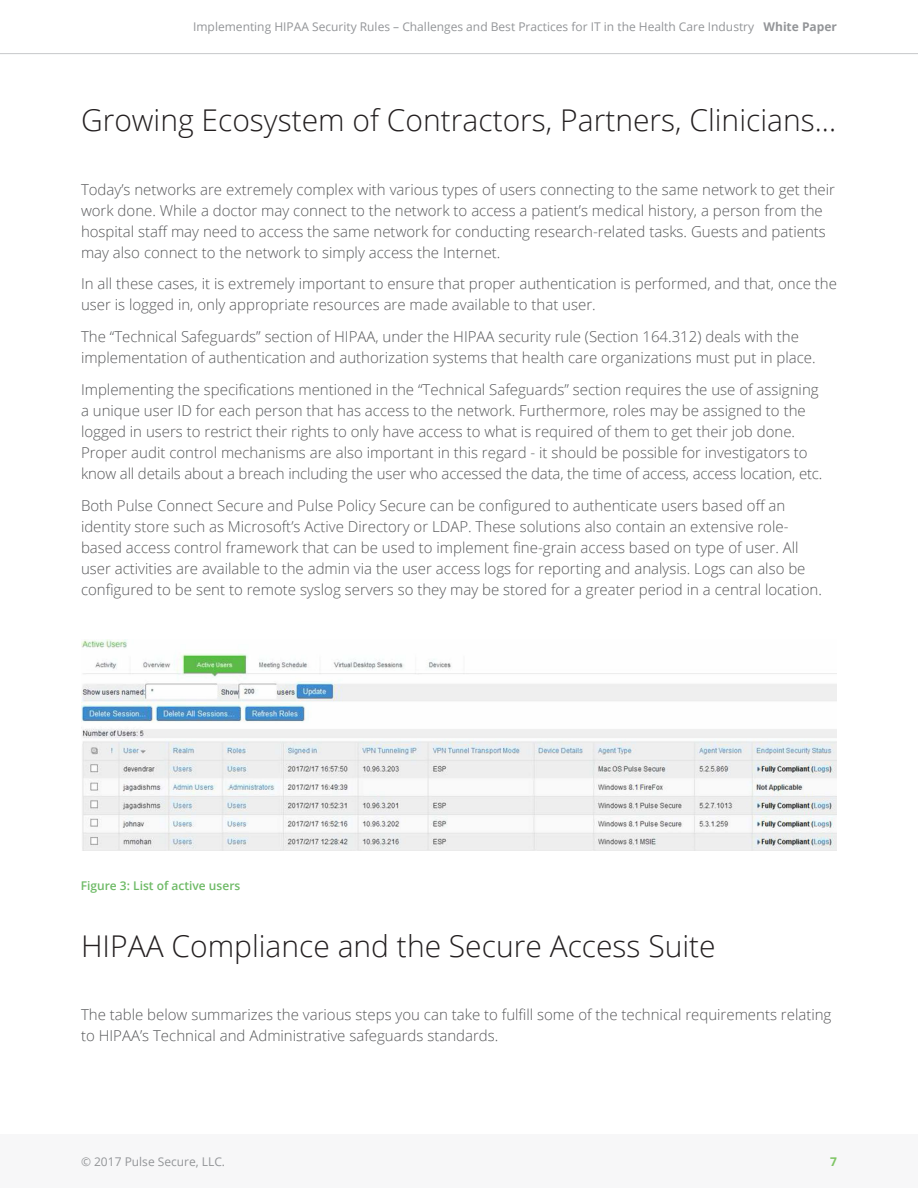
<style>
.page{position:relative;width:918px;height:1188px;background:#fff}
.page>*{position:absolute;margin:0;border:0;box-sizing:border-box;transform-origin:0 0}
.Heading_1{font:300 30px "Open Sans";color:#231f20}
.Body{font:300 15px/21px "Open Sans";color:#57585a}
.t1{font:12px "Open Sans";color:#939598}
.Figure_Caption{font:600 12px "Open Sans";color:#6eba66}
.t2{font:700 12px "Open Sans";color:#7fc565}
.s1{font-weight:700}
</style>
<div class="page">
<div style="left:0;top:1134px;width:918px;height:54px;background:#f7f7f8"></div>
<hr style="left:0;top:53px;width:918px;height:1px;background:#c7c8ca">
<img style="left:81px;top:639px;width:756px;height:212px">
<p class="t1" style="left:193px;top:19px;width:645px">Implementing HIPAA Security Rules – Challenges and Best Practices for IT in the Health Care Industry <span class="s1">White Paper</span></p>
<p class="Heading_1" style="left:81px;top:100px;width:757px">Growing Ecosystem of Contractors, Partners, Clinicians...</p>
<p class="Body" style="left:81px;top:178px;width:756px">Today’s networks are extremely complex with various types of users connecting to the same network to get their work done. While a doctor may connect to the network to access a patient’s medical history, a person from the hospital staff may need to access the same network for conducting research-related tasks. Guests and patients may also connect to the network to simply access the Internet.</p>
<p class="Body" style="left:81px;top:273px;width:758px">In all these cases, it is extremely important to ensure that proper authentication is performed, and that, once the user is logged in, only appropriate resources are made available to that user.</p>
<p class="Body" style="left:81px;top:326px;width:736px">The “Technical Safeguards” section of HIPAA, under the HIPAA security rule (Section 164.312) deals with the implementation of authentication and authorization systems that health care organizations must put in place.</p>
<p class="Body" style="left:81px;top:379px;width:743px">Implementing the specifications mentioned in the “Technical Safeguards” section requires the use of assigning a unique user ID for each person that has access to the network. Furthermore, roles may be assigned to the logged in users to restrict their rights to only have access to what is required of them to get their job done.<br>Proper audit control mechanisms are also important in this regard - it should be possible for investigators to know all details about a breach including the user who accessed the data, the time of access, access location, etc.</p>
<p class="Body" style="left:81px;top:494px;width:742px">Both Pulse Connect Secure and Pulse Policy Secure can be configured to authenticate users based off an identity store such as Microsoft’s Active Directory or LDAP. These solutions also contain an extensive role&shy;based access control framework that can be used to implement fine-grain access based on type of user. All user activities are available to the admin via the user access logs for reporting and analysis. Logs can also be configured to be sent to remote syslog servers so they may be stored for a greater period in a central location.</p>
<p class="Figure_Caption" style="left:81px;top:877px;width:161px">Figure 3: List of active users</p>
<p class="Heading_1" style="left:81px;top:925px;width:636px">HIPAA Compliance and the Secure Access Suite</p>
<p class="Body" style="left:81px;top:1004px;width:752px">The table below summarizes the various steps you can take to fulfill some of the technical requirements relating to HIPAA’s Technical and Administrative safeguards standards.</p>
<p class="t1" style="left:81px;top:1153px;width:146px">© 2017 Pulse Secure, LLC.</p>
<p class="t2" style="left:830px;top:1153px;width:8px">7</p>
</div>
